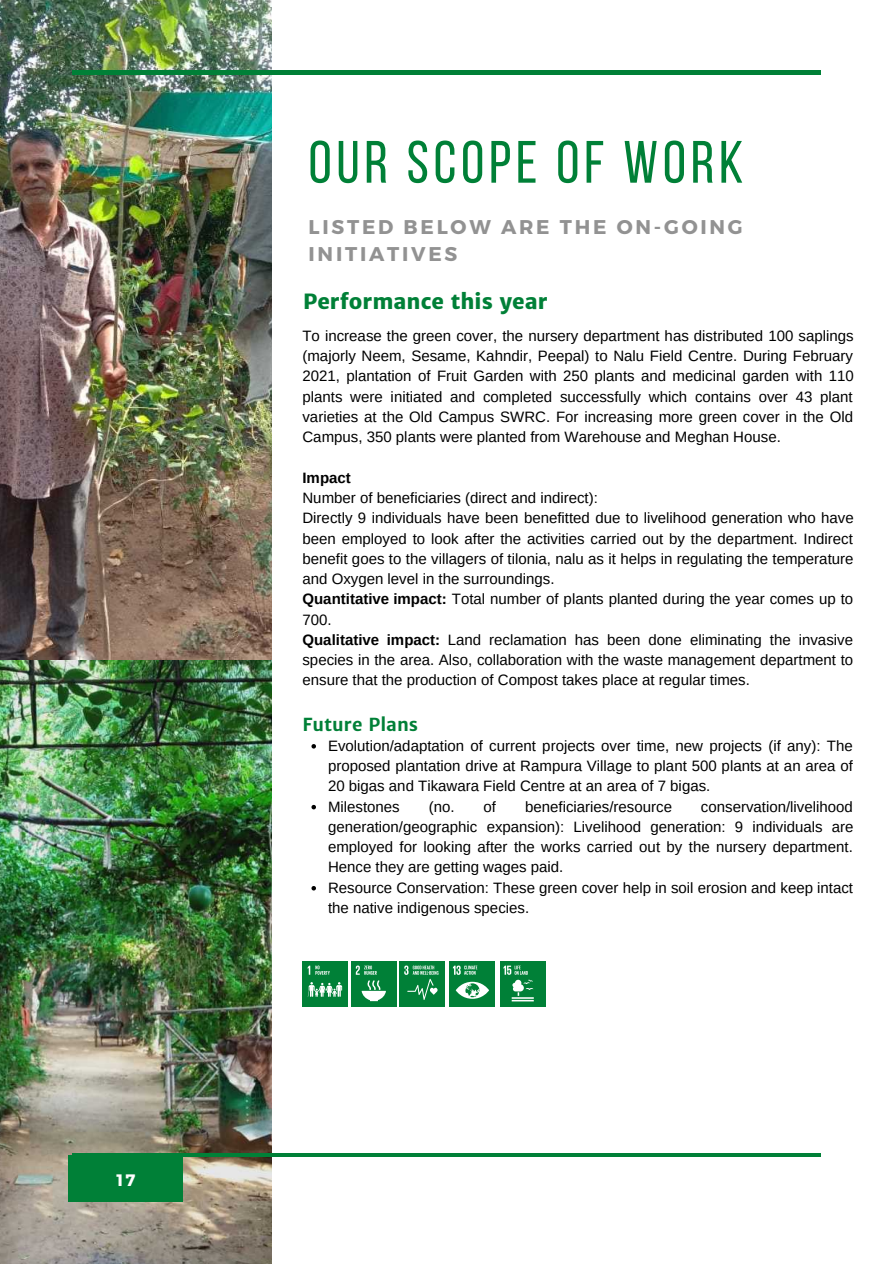
<style>
.page{position:relative;width:894px;height:1264px;background:#fff}
.page>*{position:absolute;margin:0;border:0;box-sizing:border-box;transform-origin:0 0}
.t1{font:59.55px "Bebas Neue";letter-spacing:.08em;color:#008037}
.t2{font:800 21px "Merriweather Sans";color:#008037}
.t3{font:700 19.8px/27px "Montserrat";letter-spacing:.14em;color:#929292}
.t4{font:700 18px "Merriweather Sans";color:#008037}
.t5{font:700 16.5px "Montserrat";color:#fff}
.t6{font:15px/20.2px "Arimo";color:#000}
.t7{font:700 15px "Arimo";color:#000}
.s1{font-weight:700}
</style>
<div class="page">
<svg style="left:311px;top:744px;width:5px;height:4px"></svg>
<svg style="left:311px;top:805px;width:5px;height:4px"></svg>
<svg style="left:311px;top:886px;width:5px;height:4px"></svg>
<img style="left:0;top:0;width:271px;height:1263px">
<hr style="left:72px;top:71px;width:748px;height:3px;background:#008037">
<hr style="left:72px;top:1153px;width:748px;height:3px;background:#008037">
<div style="left:68px;top:1155px;width:115px;height:46px;background:#008037"></div>
<div style="left:302px;top:961px;width:45px;height:45px;background:#008037"></div>
<svg style="left:307px;top:965px;width:35px;height:31px"></svg>
<div style="left:500px;top:961px;width:45px;height:45px;background:#008037"></div>
<svg style="left:503px;top:965px;width:30px;height:36px"></svg>
<div style="left:400px;top:961px;width:45px;height:45px;background:#008037"></div>
<svg style="left:404px;top:965px;width:34px;height:34px"></svg>
<div style="left:450px;top:961px;width:45px;height:45px;background:#008037"></div>
<svg style="left:453px;top:965px;width:36px;height:33px"></svg>
<div style="left:351px;top:961px;width:45px;height:45px;background:#008037"></div>
<svg style="left:361px;top:980px;width:25px;height:21px"></svg>
<svg style="left:356px;top:965px;width:20px;height:9px"></svg>
<p class="t5" style="left:116px;top:1169px;width:20px">17</p>
<h1 class="t1" style="left:308px;top:138px;width:436px">OUR SCOPE OF WORK</h1>
<h3 class="t3" style="left:308px;top:212px;width:435px">LISTED BELOW ARE THE ON-GOING<br>INITIATIVES</h3>
<h2 class="t2" style="left:303px;top:288px;width:246px">Performance this year</h2>
<p class="t6" style="left:302px;top:325px;width:552px;text-align:justify">To increase the green cover, the nursery department has distributed 100 saplings (majorly Neem, Sesame, Kahndir, Peepal) to Nalu Field Centre. During February 2021, plantation of Fruit Garden with 250 plants and medicinal garden with 110 plants were initiated and completed successfully which contains over 43 plant varieties at the Old Campus SWRC. For increasing more green cover in the Old Campus, 350 plants were planted from Warehouse and Meghan House.</p>
<p class="t7" style="left:302px;top:469px;width:50px">Impact</p>
<p class="t6" style="left:302px;top:487px;width:552px">Number of beneficiaries (direct and indirect):<br>Directly 9 individuals have been benefitted due to livelihood generation who have been employed to look after the activities carried out by the department. Indirect benefit goes to the villagers of tilonia, nalu as it helps in regulating the temperature and Oxygen level in the surroundings.<br><span class="s1">Quantitative impact:</span> Total number of plants planted during the year comes up to 700.<br><span class="s1">Qualitative impact:</span> Land reclamation has been done eliminating the invasive species in the area. Also, collaboration with the waste management department to ensure that the production of Compost takes place at regular times.</p>
<p class="t4" style="left:302px;top:712px;width:117px">Future Plans</p>
<p class="t6" style="left:328px;top:735px;width:526px">Evolution/adaptation of current projects over time, new projects (if any): The proposed plantation drive at Rampura Village to plant 500 plants at an area of 20 bigas and Tikawara Field Centre at an area of 7 bigas.<br>Milestones</p>
<p class="t6" style="left:328px;top:796px;width:527px;text-indent:373px">conservation/livelihood generation/geographic expansion): Livelihood generation: 9 individuals are employed for looking after the works carried out by the nursery department.<br>Hence they are getting wages paid.<br>Resource Conservation: These green cover help in soil erosion and keep intact the native indigenous species.</p>
<p class="t6" style="left:428px;top:796px;width:69px">(no. of</p>
<p class="t6" style="left:525px;top:796px;width:148px">beneficiaries/resource</p>
</div>
